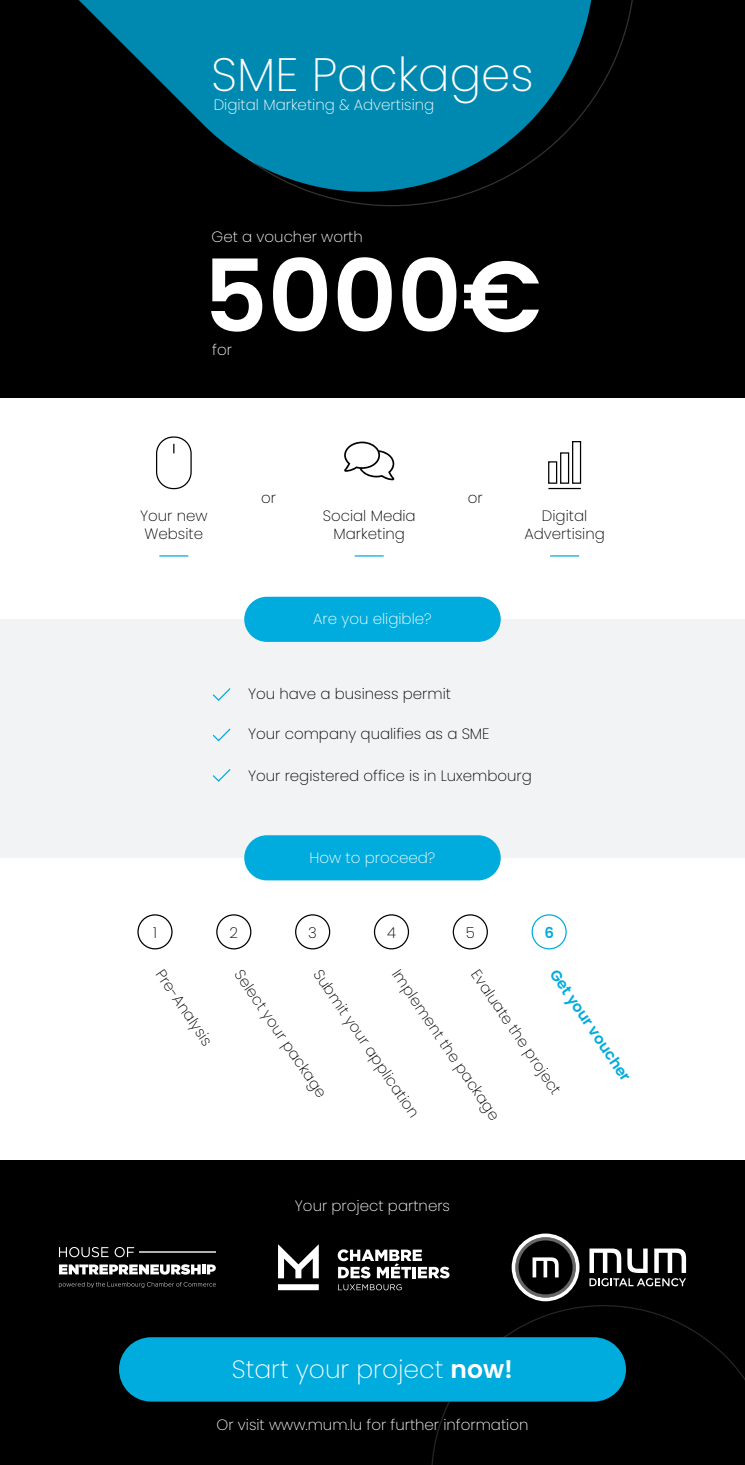
<style>
.page{position:relative;width:745px;height:1465px;background:#fff}
.page>*{position:absolute;margin:0;border:0;box-sizing:border-box;transform-origin:0 0}
.t1{font:600 100px "Poppins";color:#fff}
.t2{font:200 46.75px "Poppins";color:#fff}
.t3{font:200 25px "Poppins";color:#fff}
.t4{font:200 15px/18px "Poppins";color:#000;text-align:center}
.t5{font:200 15px "Poppins";color:#fff}
.t6{font:600 15px "Poppins";color:#00acdd}
.s1{font-weight:600}
</style>
<div class="page">
<div style="left:0;top:0;width:744px;height:1464px;background:#000"></div>
<div style="left:0;top:602px;width:744px;height:260px;background:#f2f3f4"></div>
<svg style="left:430px;top:1305px;width:314px;height:159px"></svg>
<div style="left:0;top:857px;width:744px;height:302px;background:#fff"></div>
<div style="left:0;top:398px;width:744px;height:221px;background:#fff"></div>
<svg style="left:79px;top:0;width:169px;height:160px;fill:#0089b0"></svg>
<div style="left:119px;top:1336px;width:506px;height:65px;background:#00acdd;border-radius:32px"></div>
<div style="left:244px;top:596px;width:256px;height:45px;background:#00acdd;border-radius:23px"></div>
<div style="left:244px;top:835px;width:256px;height:45px;background:#00acdd;border-radius:23px"></div>
<svg style="left:212px;top:688px;width:19px;height:13px"></svg>
<svg style="left:212px;top:728px;width:19px;height:14px"></svg>
<svg style="left:212px;top:769px;width:19px;height:13px"></svg>
<svg style="left:248px;top:0;width:385px;height:206px"></svg>
<svg style="left:159px;top:555px;width:29px;height:1px"></svg>
<div style="left:156px;top:436px;width:35px;height:53px;border:1px solid #000;border-radius:17px"></div>
<svg style="left:550px;top:555px;width:28px;height:1px"></svg>
<div style="left:547px;top:461px;width:10px;height:22px;border:1px solid #000"></div>
<div style="left:559px;top:452px;width:10px;height:31px;border:1px solid #000"></div>
<div style="left:571px;top:441px;width:9px;height:42px;border:1px solid #000"></div>
<hr style="left:548px;top:488px;width:32px;height:1px;background:#000">
<svg style="left:354px;top:555px;width:29px;height:1px"></svg>
<svg style="left:344px;top:441px;width:50px;height:39px"></svg>
<div style="left:137px;top:914px;width:35px;height:35px;border:1px solid #000;border-radius:50%"></div>
<div style="left:216px;top:914px;width:35px;height:35px;border:1px solid #000;border-radius:50%"></div>
<div style="left:295px;top:914px;width:35px;height:35px;border:1px solid #000;border-radius:50%"></div>
<div style="left:373px;top:914px;width:36px;height:35px;border:1px solid #000;border-radius:50%"></div>
<div style="left:452px;top:914px;width:35px;height:35px;border:1px solid #000;border-radius:50%"></div>
<div style="left:531px;top:914px;width:35px;height:35px;border:1px solid #00acdd;border-radius:50%"></div>
<svg style="left:511px;top:1233px;width:68px;height:67px"></svg>
<svg style="left:589px;top:1248px;width:96px;height:37px"></svg>
<hr style="left:139px;top:1251px;width:77px;height:1px;background:#b1b1b1">
<svg style="left:59px;top:1247px;width:49px;height:9px"></svg>
<svg style="left:114px;top:1247px;width:20px;height:9px"></svg>
<svg style="left:59px;top:1264px;width:157px;height:10px;background:#aeaeae"></svg>
<svg style="left:59px;top:1282px;width:157px;height:5px"></svg>
<svg style="left:278px;top:1244px;width:40px;height:33px"></svg>
<svg style="left:278px;top:1283px;width:40px;height:6px"></svg>
<svg style="left:337px;top:1249px;width:112px;height:40px"></svg>
<h2 class="t2" style="left:211px;top:48px;width:324px">SME Packages</h2>
<p class="t5" style="left:213px;top:96px;width:222px">Digital Marketing &amp; Advertising</p>
<p class="t5" style="left:211px;top:227px;width:153px">Get a voucher worth</p>
<h1 class="t1" style="left:203px;top:238px;width:340px">5000€</h1>
<p class="t5" style="left:212px;top:341px;width:21px">for</p>
<p class="t4" style="left:261px;top:488px;width:16px">or</p>
<p class="t4" style="left:467px;top:488px;width:16px">or</p>
<p class="t4" style="left:140px;top:506px;width:69px;text-align:left">Your new<br>Website</p>
<p class="t4" style="left:524px;top:506px;width:82px">Digital<br>Advertising</p>
<p class="t4" style="left:322px;top:506px;width:94px">Social Media<br>Marketing</p>
<p class="t5" style="left:313px;top:610px;width:120px">Are you eligible?</p>
<p class="t4" style="left:248px;top:684px;width:204px">You have a business permit</p>
<p class="t4" style="left:248px;top:724px;width:243px">Your company qualifies as a SME</p>
<p class="t4" style="left:248px;top:766px;width:285px">Your registered office is in Luxembourg</p>
<p class="t5" style="left:309px;top:848px;width:127px">How to proceed?</p>
<p class="t4" style="left:153px;top:923px;width:5px">1</p>
<p class="t4" style="left:229px;top:923px;width:10px">2</p>
<p class="t4" style="left:308px;top:923px;width:10px">3</p>
<p class="t4" style="left:387px;top:923px;width:10px">4</p>
<p class="t4" style="left:465px;top:923px;width:11px">5</p>
<p class="t6" style="left:544px;top:923px;width:11px">6</p>
<p class="t6" style="left:560px;top:965px;width:133px;rotate:56deg">Get your voucher</p>
<p class="t4" style="left:324px;top:965px;width:177px;rotate:56deg">Submit your application</p>
<p class="t4" style="left:167px;top:965px;width:89px;rotate:56deg">Pre-Analysis</p>
<p class="t4" style="left:246px;top:965px;width:152px;rotate:56deg">Select your package</p>
<p class="t4" style="left:482px;top:965px;width:149px;rotate:56deg">Evaluate the project</p>
<p class="t4" style="left:403px;top:965px;width:180px;rotate:56deg">Implement the package</p>
<p class="t5" style="left:294px;top:1196px;width:157px">Your project partners</p>
<h3 class="t3" style="left:232px;top:1354px;width:282px">Start your project <span class="s1">now!</span></h3>
<p class="t5" style="left:216px;top:1415px;width:313px">Or visit www.mum.lu for further information</p>
</div>
